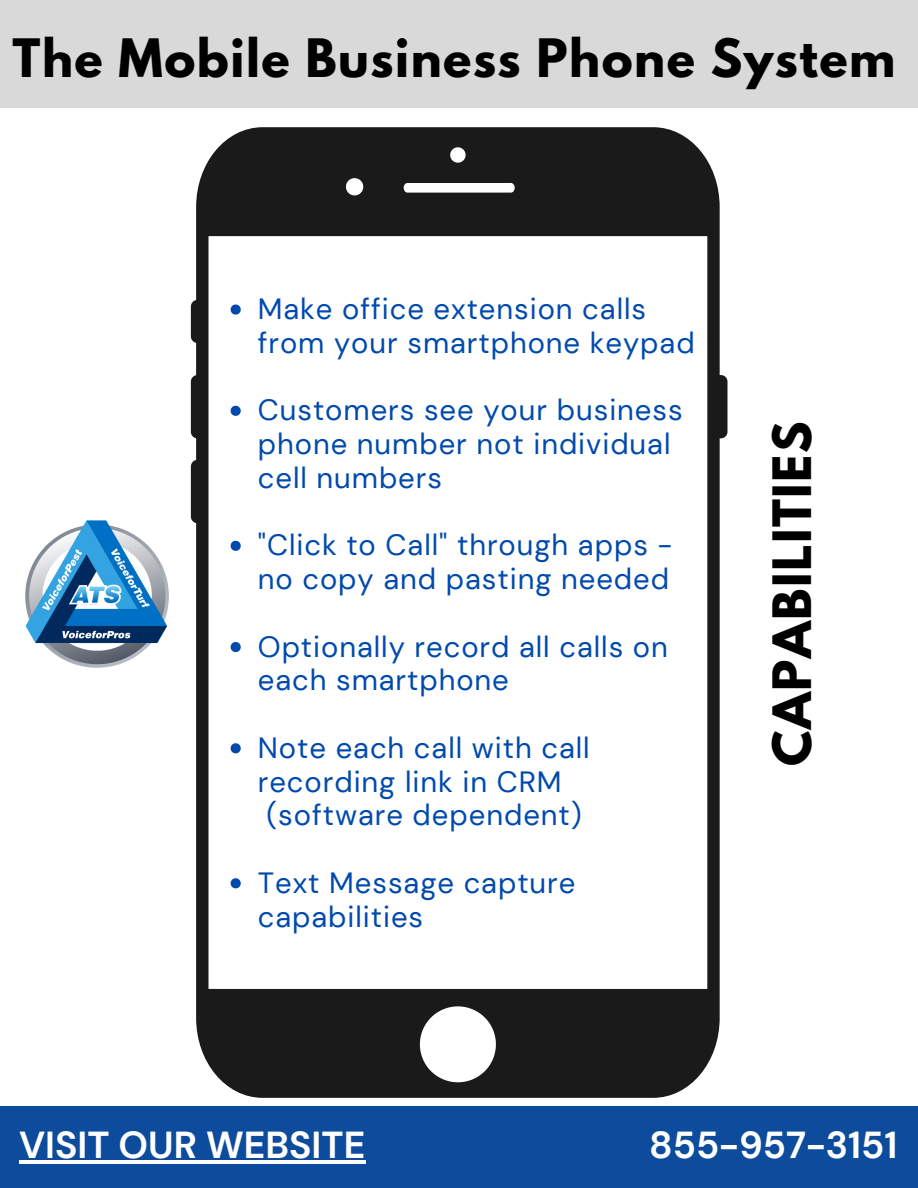
<style>
.page{position:relative;width:918px;height:1188px;background:#fff}
.page>*{position:absolute;margin:0;border:0;box-sizing:border-box;transform-origin:0 0}
.t1{font:700 46.95px "League Spartan";letter-spacing:.03em;color:#000}
.t2{font:700 37.5px "DM Sans";color:#fff}
.t3{font:29.25px/33.8px "DM Sans";letter-spacing:.03em;color:#004aad}
</style>
<div class="page">
<div style="left:0;top:0;width:918px;height:108px;background:#d9d9d9"></div>
<div style="left:0;top:1106px;width:918px;height:82px;background:#0d4b9d"></div>
<svg style="left:191px;top:127px;width:536px;height:971px"></svg>
<svg style="left:231px;top:305px;width:10px;height:10px"></svg>
<svg style="left:231px;top:406px;width:10px;height:10px"></svg>
<svg style="left:231px;top:541px;width:10px;height:10px"></svg>
<svg style="left:231px;top:642px;width:10px;height:10px"></svg>
<svg style="left:231px;top:743px;width:10px;height:10px"></svg>
<svg style="left:231px;top:878px;width:10px;height:10px"></svg>
<img style="left:25px;top:520px;width:144px;height:148px">
<hr style="left:19px;top:1160px;width:346px;height:3px;background:#fff">
<p class="t1" style="left:13px;top:34px;width:884px">The Mobile Business Phone System</p>
<p class="t3" style="left:258px;top:292px;width:438px">Make office extension calls from your smartphone keypad</p>
<p class="t3" style="left:258px;top:394px;width:426px">Customers see your business phone number not individual cell numbers</p>
<p class="t3" style="left:258px;top:529px;width:416px">"Click to Call" through apps - no copy and pasting needed</p>
<p class="t3" style="left:258px;top:630px;width:412px">Optionally record all calls on each smartphone</p>
<p class="t3" style="left:258px;top:731px;width:333px">Note each call with call recording link in CRM (software dependent)</p>
<p class="t3" style="left:258px;top:866px;width:319px">Text Message capture capabilities</p>
<p class="t1" style="left:769px;top:766px;width:346px;rotate:-90deg">CAPABILITIES</p>
<p class="t2" style="left:19px;top:1120px;width:348px">VISIT OUR WEBSITE</p>
<p class="t2" style="left:649px;top:1120px;width:250px">855-957-3151</p>
</div>
